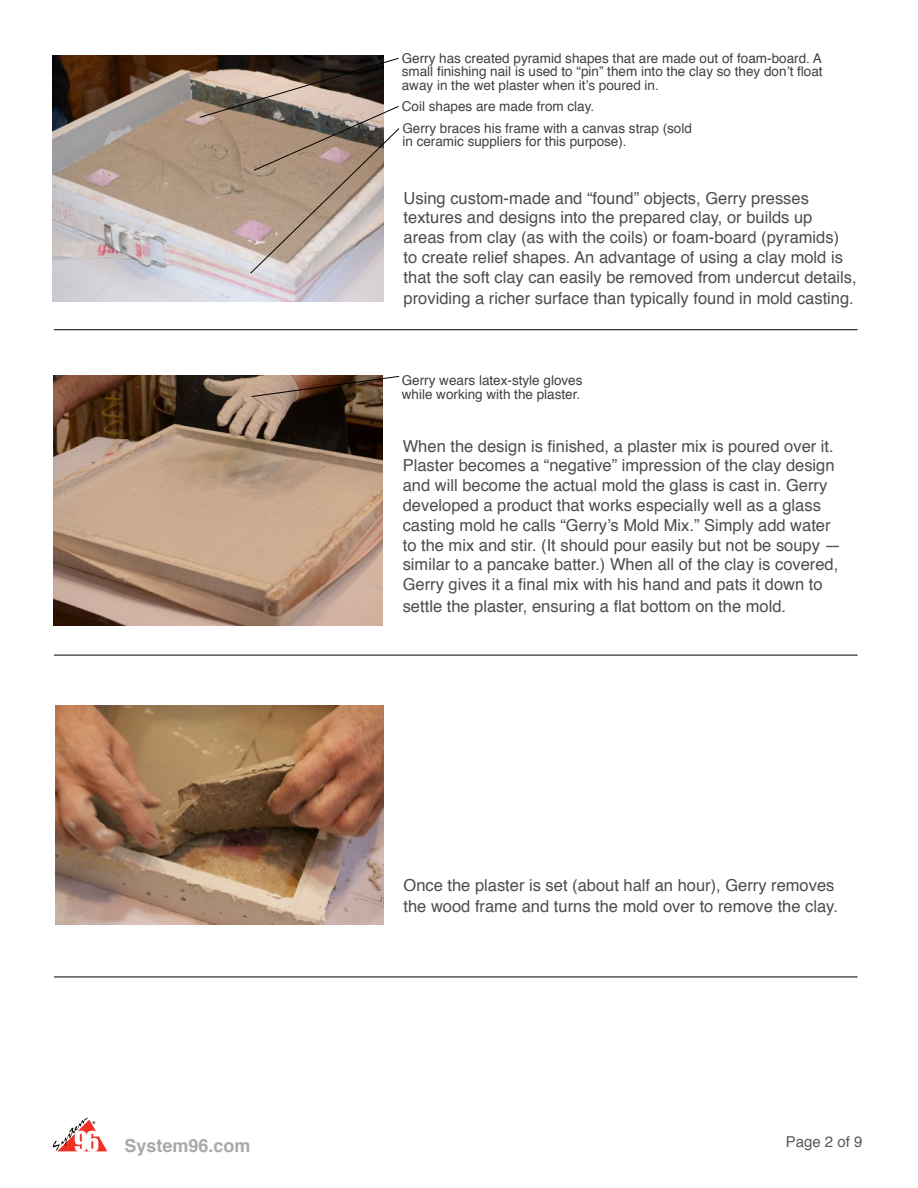
<style>
.page{position:relative;width:918px;height:1188px;background:#fff}
.page>*{position:absolute;margin:0;border:0;box-sizing:border-box;transform-origin:0 0}
.t1{font:700 18px "Helvetica";color:#a7a9ac}
.t2{font:16.5px/19.8px "Helvetica";color:#4d4d4f}
.t3{font:15px "Helvetica";color:#58595b}
.t4{font:13.5px/13.5px "Helvetica";color:#414042}
.t5{font:700 3.9px "Helvetica";color:#000}
</style>
<div class="page">
<svg style="left:53px;top:1118px;width:54px;height:34px"></svg>
<hr style="left:54px;top:329px;width:804px;height:1px;background:#000">
<hr style="left:54px;top:655px;width:804px;height:1px;background:#000">
<hr style="left:54px;top:977px;width:804px;height:1px;background:#000">
<img style="left:54px;top:376px;width:328px;height:249px">
<img style="left:53px;top:55px;width:330px;height:246px">
<svg style="left:199px;top:58px;width:201px;height:216px;background:#a7978c"></svg>
<svg style="left:251px;top:376px;width:148px;height:21px;background:#806654"></svg>
<img style="left:55px;top:705px;width:328px;height:220px">
<p class="t5" style="left:92px;top:1120px;width:4px">®</p>
<p class="t1" style="left:124px;top:1131px;width:128px">System96.com</p>
<p class="t4" style="left:402px;top:52px;width:422px;text-align:justify">Gerry has created pyramid shapes that are made out of foam-board. A small finishing nail is used to “pin” them into the clay so they don’t float away in the wet plaster when it’s poured in.</p>
<p class="t4" style="left:402px;top:100px;width:194px">Coil shapes are made from clay.</p>
<p class="t4" style="left:402px;top:121px;width:291px">Gerry braces his frame with a canvas strap (sold in ceramic suppliers for this purpose).</p>
<p class="t2" style="left:404px;top:188px;width:455px">Using custom-made and “found” objects, Gerry presses textures and designs into the prepared clay, or builds up areas from clay (as with the coils) or foam-board (pyramids) to create relief shapes. An advantage of using a clay mold is that the soft clay can easily be removed from undercut details,</p>
<p class="t2" style="left:404px;top:289px;width:452px">providing a richer surface than typically found in mold casting.</p>
<p class="t4" style="left:402px;top:374px;width:182px">Gerry wears latex-style gloves while working with the plaster.</p>
<p class="t2" style="left:403px;top:436px;width:440px">When the design is finished, a plaster mix is poured over it.<br>Plaster becomes a “negative” impression of the clay design and will become the actual mold the glass is cast in. Gerry developed a product that works especially well as a glass casting mold he calls “Gerry’s Mold Mix.” Simply add water to the mix and stir. (It should pour easily but not be soupy — similar to a pancake batter.) When all of the clay is covered, Gerry gives it a final mix with his hand and pats it down to</p>
<p class="t2" style="left:403px;top:597px;width:385px">settle the plaster, ensuring a flat bottom on the mold.</p>
<p class="t2" style="left:403px;top:875px;width:436px;line-height:21.6px">Once the plaster is set (about half an hour), Gerry removes the wood frame and turns the mold over to remove the clay.</p>
<p class="t3" style="left:786px;top:1130px;width:78px">Page 2 of 9</p>
</div>
